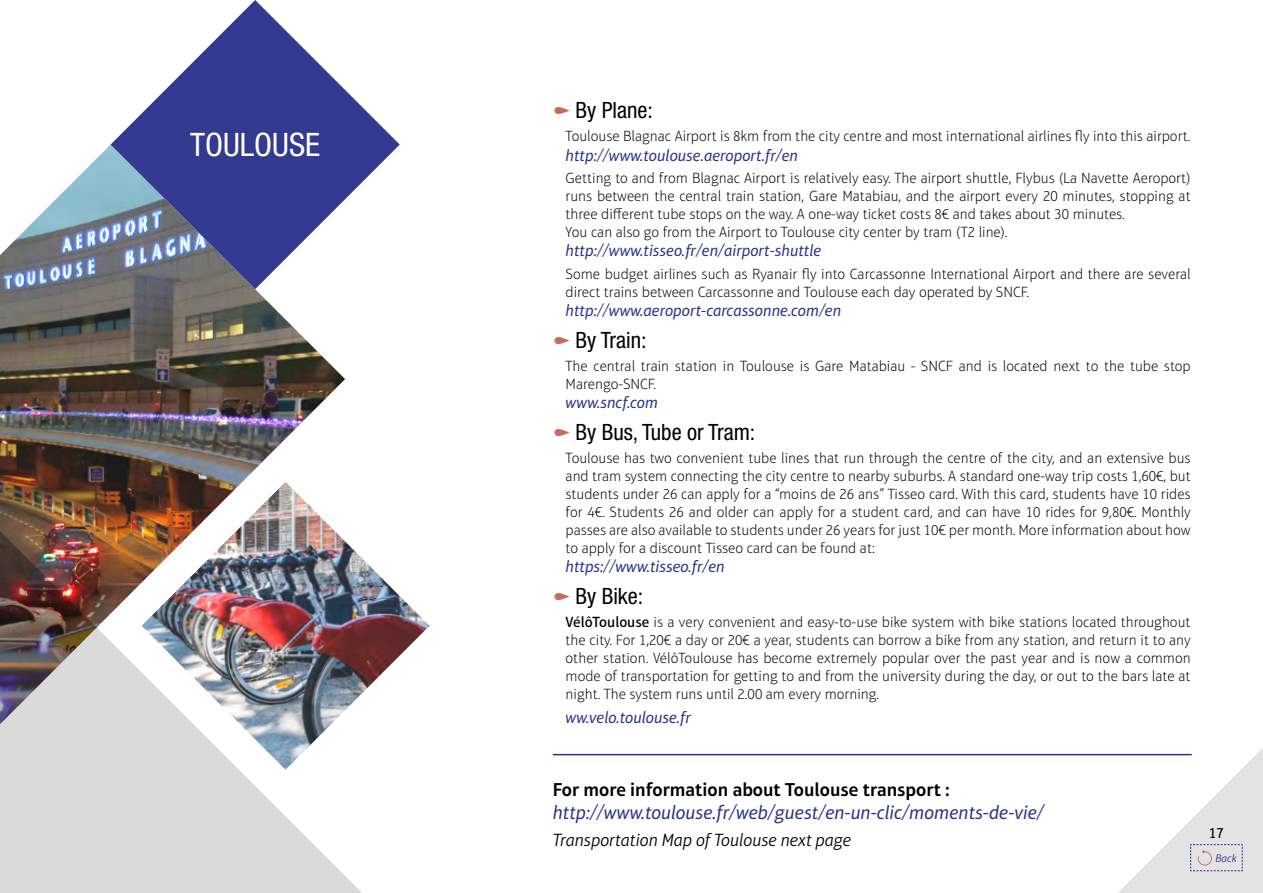
<style>
.page{position:relative;width:1263px;height:893px;background:#fff}
.page>*{position:absolute;margin:0;border:0;box-sizing:border-box;transform-origin:0 0}
.t1{font:condensed 32.4px "Helvetica Neue LT Pro";color:#fff}
.t2{font:condensed 22.5px "Helvetica Neue LT Pro";color:#000}
.t3{font:italic 19.5px "Aptifer Sans LT Pro";color:#28348b}
.t4{font:600 18.9px "Aptifer Sans LT Pro";color:#000}
.t5{font:italic 300 18px "Aptifer Sans LT Pro";color:#000}
.t6{font:italic 16.5px "Aptifer Sans LT Pro";color:#28348b}
.t7{font:100 15px/18px "Aptifer Sans LT Pro";color:#000}
.t8{font:15px "Aptifer Sans LT Pro";color:#000}
.t9{font:italic 300 11.1px "Aptifer Sans LT Pro";color:#28348b}
.s1{font-weight:500}
</style>
<div class="page">
<hr style="left:553px;top:754px;width:639px;height:1px;background:#28348b">
<svg style="left:0;top:724px;width:362px;height:169px;fill:#dadada"></svg>
<svg style="left:1118px;top:748px;width:145px;height:145px"></svg>
<img style="left:0;top:145px;width:345px;height:579px">
<svg style="left:111px;top:0;width:289px;height:289px"></svg>
<img style="left:0;top:512px;width:97px;height:228px">
<img style="left:142px;top:482px;width:287px;height:288px">
<h1 class="t1" style="left:190px;top:126px;width:132px">TOULOUSE</h1>
<h2 class="t2" style="left:575px;top:97px;width:79px">By Plane:</h2>
<p class="t7" style="left:566px;top:127px;width:626px">Toulouse Blagnac Airport is 8km from the city centre and most international airlines fly into this airport.</p>
<p class="t6" style="left:566px;top:146px;width:234px">http://www.toulouse.aeroport.fr/en</p>
<p class="t7" style="left:566px;top:169px;width:627px">Getting to and from Blagnac Airport is relatively easy. The airport shuttle, Flybus (La Navette Aeroport) runs between the central train station, Gare Matabiau, and the airport every 20 minutes, stopping at three different tube stops on the way. A one-way ticket costs 8€ and takes about 30 minutes.<br>You can also go from the Airport to Toulouse city center by tram (T2 line).</p>
<p class="t6" style="left:566px;top:241px;width:257px">http://www.tisseo.fr/en/airport-shuttle</p>
<p class="t7" style="left:566px;top:265px;width:627px">Some budget airlines such as Ryanair fly into Carcassonne International Airport and there are several direct trains between Carcassonne and Toulouse each day operated by SNCF.</p>
<p class="t6" style="left:566px;top:301px;width:277px">http://www.aeroport-carcassonne.com/en</p>
<h2 class="t2" style="left:575px;top:327px;width:73px">By Train:</h2>
<p class="t7" style="left:566px;top:357px;width:627px">The central train station in Toulouse is Gare Matabiau - SNCF and is located next to the tube stop<br>Marengo-SNCF.</p>
<p class="t6" style="left:566px;top:393px;width:94px">www.sncf.com</p>
<h2 class="t2" style="left:575px;top:419px;width:181px">By Bus, Tube or Tram:</h2>
<p class="t7" style="left:566px;top:449px;width:627px;text-align:justify">Toulouse has two convenient tube lines that run through the centre of the city, and an extensive bus and tram system connecting the city centre to nearby suburbs. A standard one-way trip costs 1,60€, but students under 26 can apply for a “moins de 26 ans” Tisseo card. With this card, students have 10 rides for 4€. Students 26 and older can apply for a student card, and can have 10 rides for 9,80€. Monthly passes are also available to students under 26 years for just 10€ per month. More information about how to apply for a discount Tisseo card can be found at:</p>
<p class="t6" style="left:566px;top:557px;width:161px">https://www.tisseo.fr/en</p>
<h2 class="t2" style="left:575px;top:583px;width:69px">By Bike:</h2>
<p class="t7" style="left:566px;top:613px;width:627px;text-align:justify"><span class="s1">VélôToulouse</span> is a very convenient and easy-to-use bike system with bike stations located throughout the city. For 1,20€ a day or 20€ a year, students can borrow a bike from any station, and return it to any other station. VélôToulouse has become extremely popular over the past year and is now a common mode of transportation for getting to and from the university during the day, or out to the bars late at night. The system runs until 2.00 am every morning.</p>
<p class="t6" style="left:566px;top:708px;width:127px">ww.velo.toulouse.fr</p>
<p class="t4" style="left:553px;top:779px;width:399px">For more information about Toulouse transport :</p>
<h3 class="t3" style="left:553px;top:801px;width:493px">http://www.toulouse.fr/web/guest/en-un-clic/moments-de-vie/</h3>
<p class="t5" style="left:553px;top:829px;width:300px">Transportation Map of Toulouse next page</p>
<p class="t8" style="left:1209px;top:824px;width:17px">17</p>
<p class="t9" style="left:1215px;top:852px;width:23px">Back</p>
</div>
